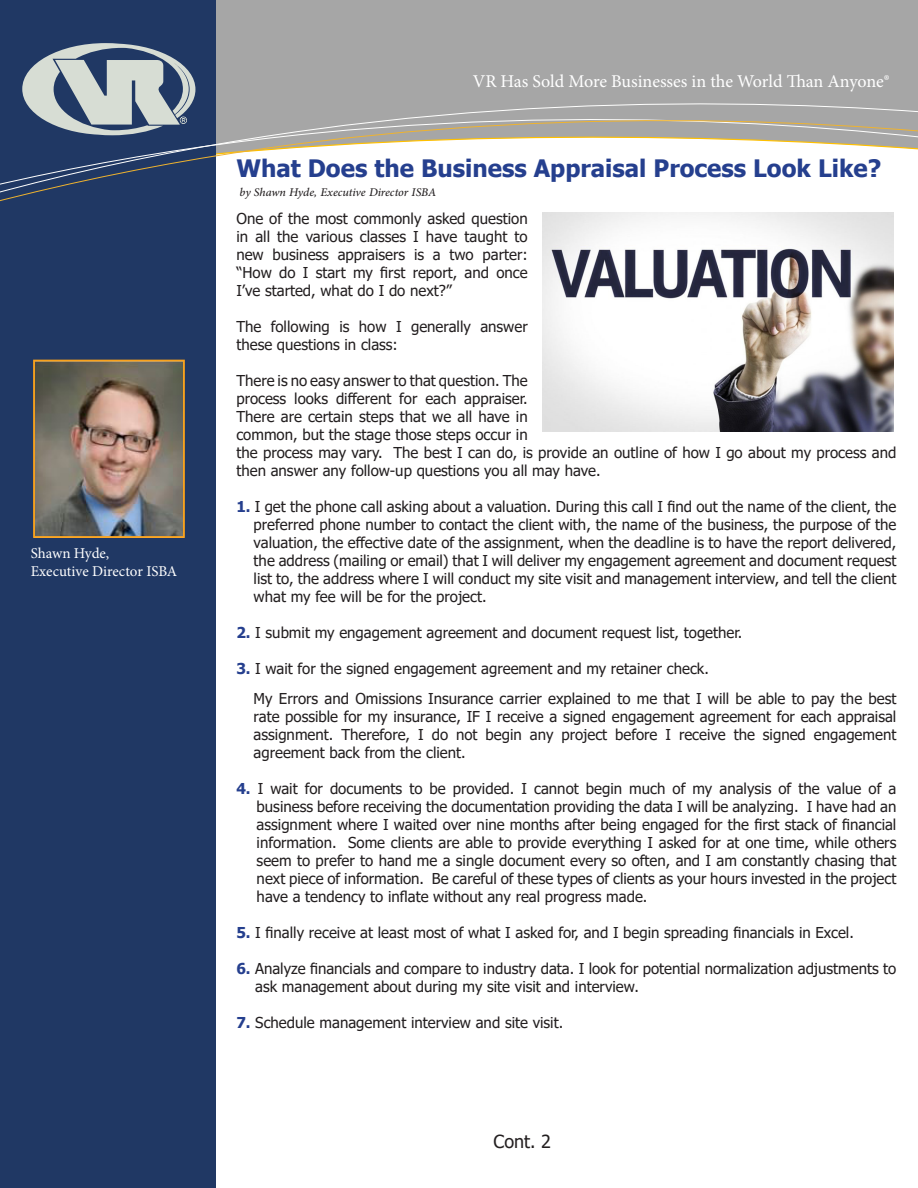
<style>
.page{position:relative;width:918px;height:1188px;background:#fff}
.page>*{position:absolute;margin:0;border:0;box-sizing:border-box;transform-origin:0 0}
.t1{font:700 24px "Tahoma";color:#253f8e}
.t2{font:18px "Minion Pro";letter-spacing:-.005em;color:#fff}
.t3{font:18px "Tahoma";color:#231f20}
.t4{font:italic 16.5px "Adobe Arabic";letter-spacing:-.005em;color:#231f20}
.t5{font:15px/18px "Tahoma";color:#231f20;text-align:justify}
.t6{font:15px "Minion Pro";letter-spacing:-.005em;color:#fff}
.s1{font-weight:700;color:#253f8e}
</style>
<div class="page">
<div style="left:216px;top:0;width:702px;height:95px;background:#a6a6a6"></div>
<div style="left:0;top:0;width:216px;height:1188px;background:#203864"></div>
<div style="left:216px;top:95px;width:702px;height:16px;background:#a6a6a6"></div>
<svg style="left:0;top:111px;width:918px;height:90px"></svg>
<img style="left:36px;top:363px;width:146px;height:172px">
<div style="left:33px;top:360px;width:152px;height:178px;border:2px solid #f9a21c"></div>
<svg style="left:22px;top:43px;width:173px;height:92px"></svg>
<img style="left:543px;top:212px;width:350px;height:219px">
<p class="t6" style="left:31px;top:543px;width:80px">Shawn Hyde,</p>
<p class="t6" style="left:31px;top:561px;width:148px">Executive Director ISBA</p>
<p class="t2" style="left:473px;top:69px;width:419px">VR Has Sold More Businesses in the World Than Anyone®</p>
<p class="t1" style="left:236px;top:151px;width:646px">What Does the Business Appraisal Process Look Like?</p>
<p class="t4" style="left:240px;top:181px;width:198px">by Shawn Hyde, Executive Director ISBA</p>
<p class="t5" style="left:236px;top:210px;width:293px">One of the most commonly asked question in all the various classes I have taught to new business appraisers is a two parter: “How do I start my first report, and once I’ve started, what do I do next?”</p>
<p class="t5" style="left:236px;top:318px;width:293px">The following is how I generally answer these questions in class:</p>
<p class="t5" style="left:236px;top:372px;width:662px;text-align:left">There is no easy answer to that question. The<br>process looks different for each appraiser.<br>There are certain steps that we all have in<br>common, but the stage those steps occur in<br>the process may vary. The best I can do, is provide an outline of how I go about my process and then answer any follow-up questions you all may have.</p>
<p class="t5" style="left:254px;top:498px;width:644px;text-indent:-17px"><span class="s1">1.</span> I get the phone call asking about a valuation. During this call I find out the name of the client, the preferred phone number to contact the client with, the name of the business, the purpose of the valuation, the effective date of the assignment, when the deadline is to have the report delivered, the address (mailing or email) that I will deliver my engagement agreement and document request list to, the address where I will conduct my site visit and management interview, and tell the client what my fee will be for the project.</p>
<p class="t5" style="left:236px;top:624px;width:508px"><span class="s1">2.</span> I submit my engagement agreement and document request list, together.</p>
<p class="t5" style="left:236px;top:660px;width:474px"><span class="s1">3.</span> I wait for the signed engagement agreement and my retainer check.</p>
<p class="t5" style="left:254px;top:690px;width:644px">My Errors and Omissions Insurance carrier explained to me that I will be able to pay the best rate possible for my insurance, IF I receive a signed engagement agreement for each appraisal assignment. Therefore, I do not begin any project before I receive the signed engagement agreement back from the client.</p>
<p class="t5" style="left:257px;top:780px;width:641px;text-indent:-20px"><span class="s1">4.</span> I wait for documents to be provided. I cannot begin much of my analysis of the value of a business before receiving the documentation providing the data I will be analyzing. I have had an assignment where I waited over nine months after being engaged for the first stack of financial information. Some clients are able to provide everything I asked for at one time, while others seem to prefer to hand me a single document every so often, and I am constantly chasing that next piece of information. Be careful of these types of clients as your hours invested in the project have a tendency to inflate without any real progress made.</p>
<p class="t5" style="left:236px;top:924px;width:619px"><span class="s1">5.</span> I finally receive at least most of what I asked for, and I begin spreading financials in Excel.</p>
<p class="t5" style="left:255px;top:960px;width:643px;text-indent:-19px"><span class="s1">6.</span> Analyze financials and compare to industry data. I look for potential normalization adjustments to ask management about during my site visit and interview.</p>
<p class="t5" style="left:236px;top:1014px;width:328px"><span class="s1">7.</span> Schedule management interview and site visit.</p>
<p class="t3" style="left:494px;top:1129px;width:59px">Cont. 2</p>
</div>
